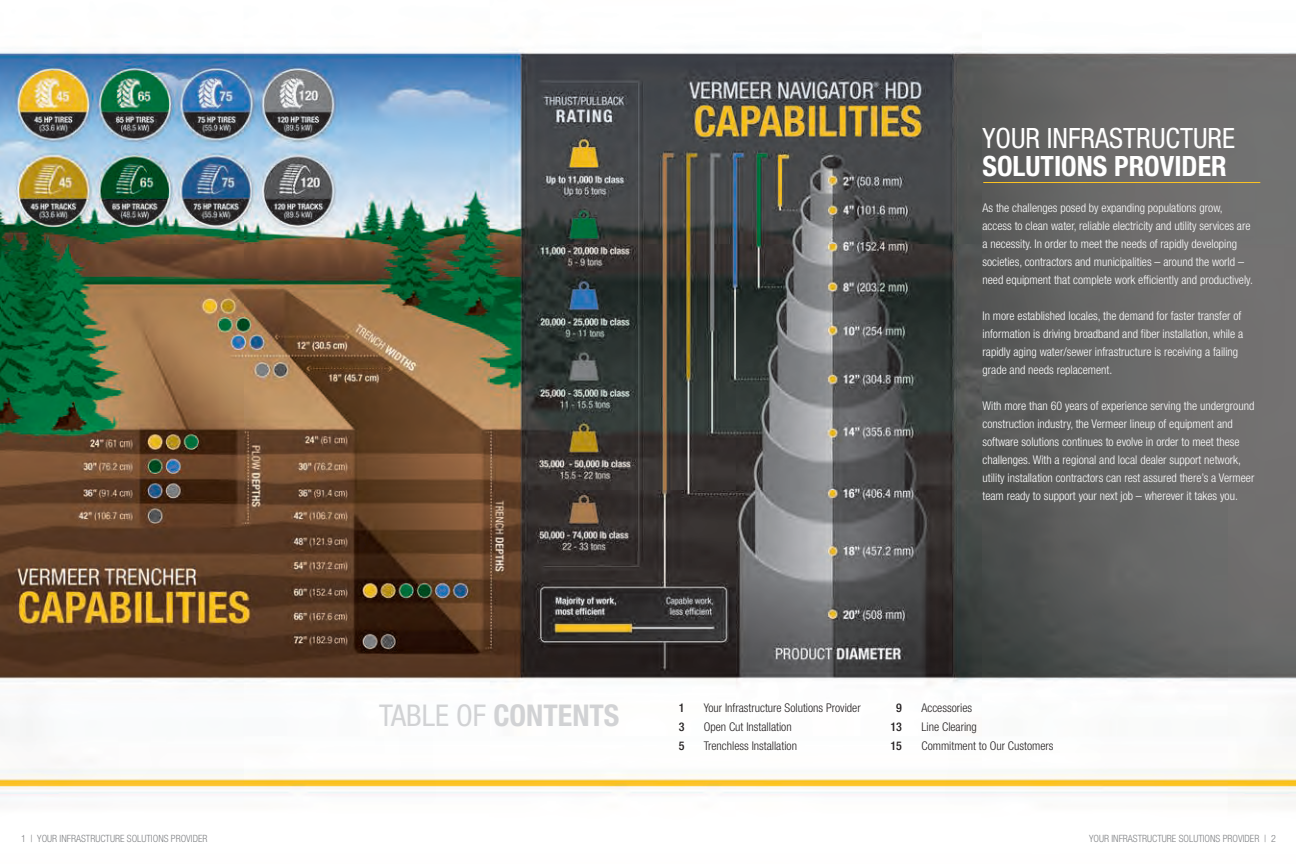
<style>
.page{position:relative;width:1296px;height:864px;background:#fff}
.page>*{position:absolute;margin:0;border:0;box-sizing:border-box;transform-origin:0 0}
.t1{font:700 condensed 30px "Helvetica Neue";color:#d1d2d4}
.t2{font:condensed 28px/28px "Helvetica Neue";color:#fff}
.t3{font:300 condensed 12px/18px "Helvetica Neue";color:#fff}
.t4{font:300 condensed 12px "Helvetica Neue";color:#231f20}
.t5{font:500 condensed 12px "Helvetica Neue";color:#231f20}
.t6{font:300 condensed 10px "Helvetica Neue";color:#808285}
.s1{font-weight:700}
.s2{font-weight:400}
</style>
<div class="page">
<img style="left:0;top:49px;width:1296px;height:748px">
<hr style="left:983px;top:182px;width:277px;height:1px;background:#fec422">
<p class="t2" style="left:983px;top:124px;width:254px">YOUR INFRASTRUCTURE<br><span class="s1">SOLUTIONS PROVIDER</span></p>
<p class="t3" style="left:983px;top:199px;width:272px">As the challenges posed by expanding populations grow, access to clean water, reliable electricity and utility services are a necessity. In order to meet the needs of rapidly developing societies, contractors and municipalities – around the world – need equipment that complete work efficiently and productively.</p>
<p class="t3" style="left:983px;top:307px;width:262px">In more established locales, the demand for faster transfer of information is driving broadband and fiber installation, while a rapidly aging water/sewer infrastructure is receiving a failing grade and needs replacement.</p>
<p class="t3" style="left:983px;top:397px;width:273px">With more than 60 years of experience serving the underground construction industry, the Vermeer lineup of equipment and software solutions continues to evolve in order to meet these challenges. With a regional and local dealer support network, utility installation contractors can rest assured there’s a Vermeer team ready to support your next job – wherever it takes you.</p>
<p class="t4" style="left:704px;top:701px;width:158px">Your Infrastructure Solutions Provider</p>
<p class="t4" style="left:704px;top:720px;width:89px">Open Cut Installation</p>
<p class="t4" style="left:704px;top:739px;width:95px">Trenchless Installation</p>
<p class="t5" style="left:679px;top:701px;width:7px">1</p>
<p class="t5" style="left:679px;top:720px;width:7px">3</p>
<p class="t5" style="left:679px;top:739px;width:7px">5</p>
<p class="t1" style="left:379px;top:698px;width:242px"><span class="s2">TABLE OF</span> CONTENTS</p>
<p class="t5" style="left:896px;top:701px;width:7px">9</p>
<p class="t5" style="left:890px;top:720px;width:13px">13</p>
<p class="t5" style="left:890px;top:739px;width:13px">15</p>
<p class="t4" style="left:921px;top:701px;width:52px">Accessories</p>
<p class="t4" style="left:921px;top:720px;width:57px">Line Clearing</p>
<p class="t4" style="left:921px;top:739px;width:134px">Commitment to Our Customers</p>
<p class="t6" style="left:21px;top:833px;width:188px">1 | YOUR INFRASTRUCTURE SOLUTIONS PROVIDER</p>
<p class="t6" style="left:1089px;top:833px;width:188px">YOUR INFRASTRUCTURE SOLUTIONS PROVIDER | 2</p>
</div>
